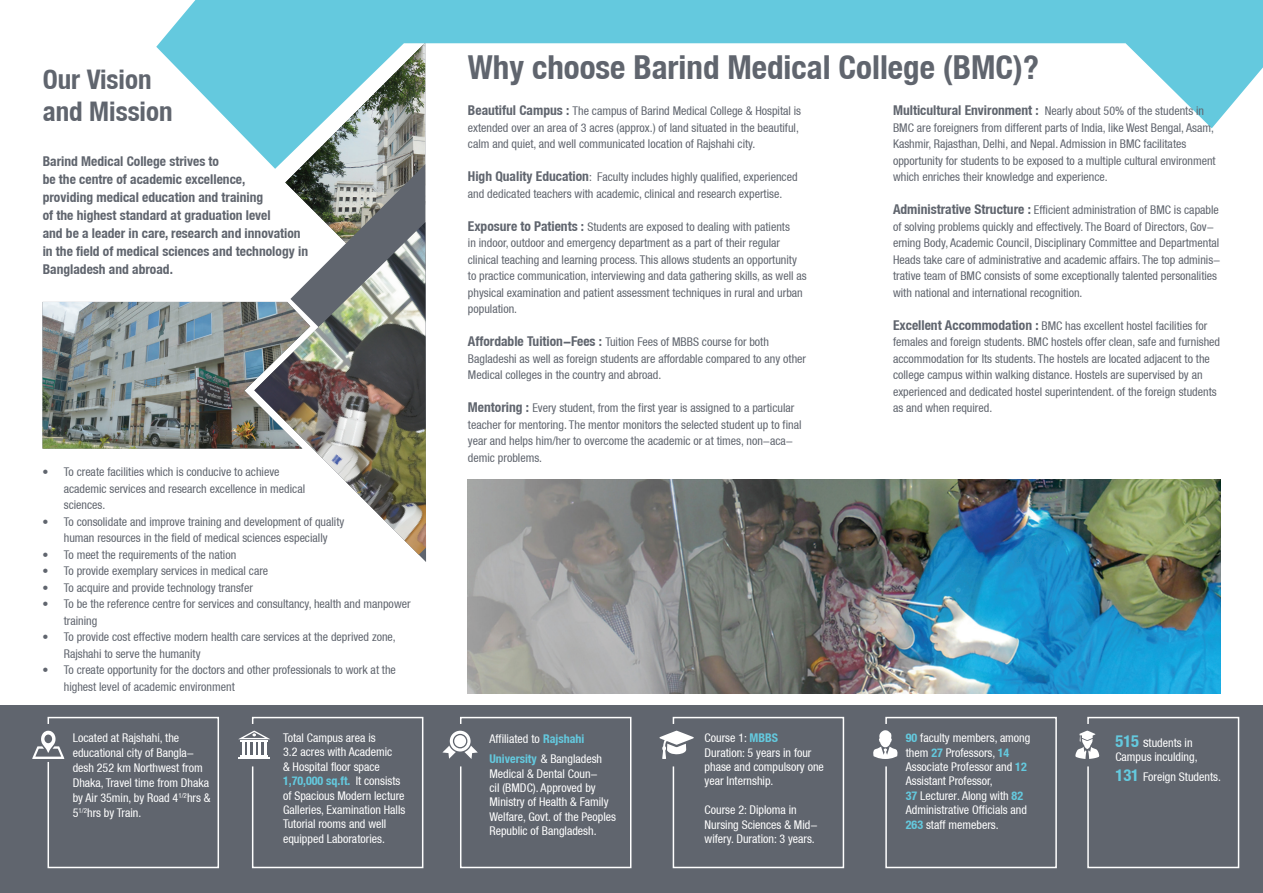
<style>
.page{position:relative;width:1263px;height:893px;background:#fff}
.page>*{position:absolute;margin:0;border:0;box-sizing:border-box;transform-origin:0 0}
.t1{font:700 condensed 33px "Helvetica Neue LT";color:#60656e}
.t2{font:700 condensed 27px/32.4px "Helvetica Neue LT";color:#60656e}
.t3{font:700 condensed 13.5px/18px "Helvetica Neue LT";color:#60656e}
.t4{font:condensed 12px/16.5px "Helvetica Neue LT";color:#60656e}
.t5{font:condensed 12px/14.4px "Helvetica Neue LT";color:#fff}
.s1{font-weight:700;font-size:13.5px}
.s2{font-weight:700;color:#64c9de}
.s3{font-weight:700;font-size:16.5px;color:#64c9de}
.s4{font-size:13.5px}
</style>
<div class="page">
<div style="left:0;top:706px;width:1263px;height:187px;background:#60656e"></div>
<svg style="left:159px;top:0;width:1104px;height:169px"></svg>
<img style="left:313px;top:222px;width:113px;height:333px">
<img style="left:468px;top:479px;width:752px;height:214px">
<svg style="left:43px;top:43px;width:382px;height:406px"></svg>
<img style="left:43px;top:302px;width:267px;height:147px">
<svg style="left:32px;top:716px;width:187px;height:153px"></svg>
<svg style="left:238px;top:716px;width:186px;height:153px"></svg>
<svg style="left:443px;top:716px;width:189px;height:153px"></svg>
<svg style="left:659px;top:716px;width:186px;height:153px"></svg>
<svg style="left:1075px;top:716px;width:165px;height:153px"></svg>
<svg style="left:873px;top:716px;width:184px;height:153px"></svg>
<h2 class="t2" style="left:43px;top:63px;width:131px">Our Vision and Mission</h2>
<p class="t3" style="left:43px;top:153px;width:267px">Barind Medical College strives to<br>be the centre of academic excellence,<br>providing medical education and training<br>of the highest standard at graduation level<br>and be a leader in care, research and innovation in the field of medical sciences and technology in Bangladesh and abroad.</p>
<p class="t4" style="left:64px;top:464px;width:243px;text-indent:-21px">• To create facilities which is conducive to achieve academic services and research excellence in medical sciences.</p>
<p class="t4" style="left:43px;top:513px;width:303px;text-align:center">• To consolidate and improve training and development of quality human resources in the field of medical sciences especially</p>
<p class="t4" style="left:43px;top:546px;width:195px">• To meet the requirements of the nation</p>
<p class="t4" style="left:43px;top:563px;width:227px">• To provide exemplary services in medical care</p>
<p class="t4" style="left:43px;top:579px;width:212px">• To acquire and provide technology transfer</p>
<p class="t4" style="left:64px;top:596px;width:348px;text-indent:-21px">• To be the reference centre for services and consultancy, health and manpower training</p>
<p class="t4" style="left:64px;top:629px;width:334px;text-indent:-21px">• To provide cost effective modern health care services at the deprived zone,<br>Rajshahi to serve the humanity</p>
<p class="t4" style="left:64px;top:662px;width:334px;text-indent:-21px">• To create opportunity for the doctors and other professionals to work at the highest level of academic environment</p>
<h1 class="t1" style="left:468px;top:47px;width:572px">Why choose Barind Medical College (BMC)?</h1>
<p class="t4" style="left:893px;top:102px;width:324px"><span class="s1">Multicultural Environment :</span> Nearly about 50% of the students in BMC are foreigners from different parts of India, like West Bengal, Asam, Kashmir, Rajasthan, Delhi, and Nepal. Admission in BMC facilitates opportunity for students to be exposed to a multiple cultural environment which enriches their knowledge and experience.</p>
<p class="t4" style="left:893px;top:201px;width:329px"><span class="s1">Administrative Structure :</span> Efficient administration of BMC is capable of solving problems quickly and effectively. The Board of Directors, Gov&shy;erning Body, Academic Council, Disciplinary Committee and Departmental Heads take care of administrative and academic affairs. The top adminis&shy;trative team of BMC consists of some exceptionally talented personalities with national and international recognition.</p>
<p class="t4" style="left:893px;top:317px;width:329px"><span class="s1">Excellent Accommodation :</span> BMC has excellent hostel facilities for females and foreign students. BMC hostels offer clean, safe and furnished accommodation for Its students. The hostels are located adjacent to the college campus within walking distance. Hostels are supervised by an experienced and dedicated hostel superintendent. of the foreign students as and when required.</p>
<p class="t4" style="left:468px;top:102px;width:335px"><span class="s1">Beautiful Campus :</span> The campus of Barind Medical College &amp; Hospital is extended over an area of 3 acres (approx.) of land situated in the beautiful, calm and quiet, and well communicated location of Rajshahi city.</p>
<p class="t4" style="left:468px;top:168px;width:331px"><span class="s1">High Quality Education</span>: Faculty includes highly qualified, experienced and dedicated teachers with academic, clinical and research expertise.</p>
<p class="t4" style="left:468px;top:218px;width:340px"><span class="s1">Exposure to Patients :</span> Students are exposed to dealing with patients<br>in indoor, outdoor and emergency department as a part of their regular clinical teaching and learning process. This allows students an opportunity to practice communication, interviewing and data gathering skills, as well as physical examination and patient assessment techniques in rural and urban population.</p>
<p class="t4" style="left:468px;top:333px;width:340px"><span class="s1">Affordable Tuition-Fees :</span> Tuition Fees of MBBS course for both<br>Bagladeshi as well as foreign students are affordable compared to any other<br>Medical colleges in the country and abroad.</p>
<p class="t4" style="left:468px;top:399px;width:335px"><span class="s1">Mentoring :</span> Every student, from the first year is assigned to a particular teacher for mentoring. The mentor monitors the selected student up to final year and helps him/her to overcome the academic or at times, non-aca&shy;demic problems.</p>
<p class="t5" style="left:283px;top:730px;width:124px">Total Campus area is<br>3.2 acres with Academic<br>&amp; Hospital floor space<br><span class="s2">1,70,000 sq.ft.</span> It consists of Spacious Modern lecture<br>Galleries, Examination Halls<br>Tutorial rooms and well equipped Laboratories.</p>
<p class="t5" style="left:73px;top:730px;width:139px;line-height:15px">Located at Rajshahi, the educational city of Bangla&shy;desh 252 km Northwest from<br>Dhaka, Travel time from Dhaka by Air 35min, by Road 4<sup>1/2</sup>hrs &amp;<br>5<sup>1/2</sup>hrs by Train.</p>
<p class="t5" style="left:489px;top:729px;width:114px;line-height:19.8px">Affiliated to <span class="s2">Rajshahi<br>University</span> &amp; Bangladesh</p>
<p class="t5" style="left:489px;top:766px;width:128px">Medical &amp; Dental Coun-<br>cil (BMDC). Approved by<br>Ministry of Health &amp; Family<br>Welfare, Govt. of the Peoples<br>Republic of Bangladesh.</p>
<p class="t5" style="left:705px;top:731px;width:121px">Course 1: <span class="s2">MBBS<br></span>Duration: 5 years in four phase and compulsory one year Internship.</p>
<p class="t5" style="left:705px;top:803px;width:114px">Course 2: Diploma in<br>Nursing Sciences &amp; Mid&shy;wifery. Duration: 3 years.</p>
<p class="t5" style="left:906px;top:731px;width:126px"><span class="s2">90</span> faculty members, among them <span class="s2">27</span> Professors, <span class="s2">14<br></span>Associate Professor and <span class="s2">12<br></span>Assistant Professor,<br><span class="s2">37</span> Lecturer. Along with <span class="s2">82<br></span>Administrative Officials and<br><span class="s2">263</span> staff memebers.</p>
<p class="t5" style="left:1115px;top:735px;width:84px"><span class="s3">515</span> <span class="s4">s</span>tudents in<br>Campus inculding,</p>
<p class="t5" style="left:1115px;top:769px;width:107px"><span class="s3">131</span> Foreign Students.</p>
</div>
